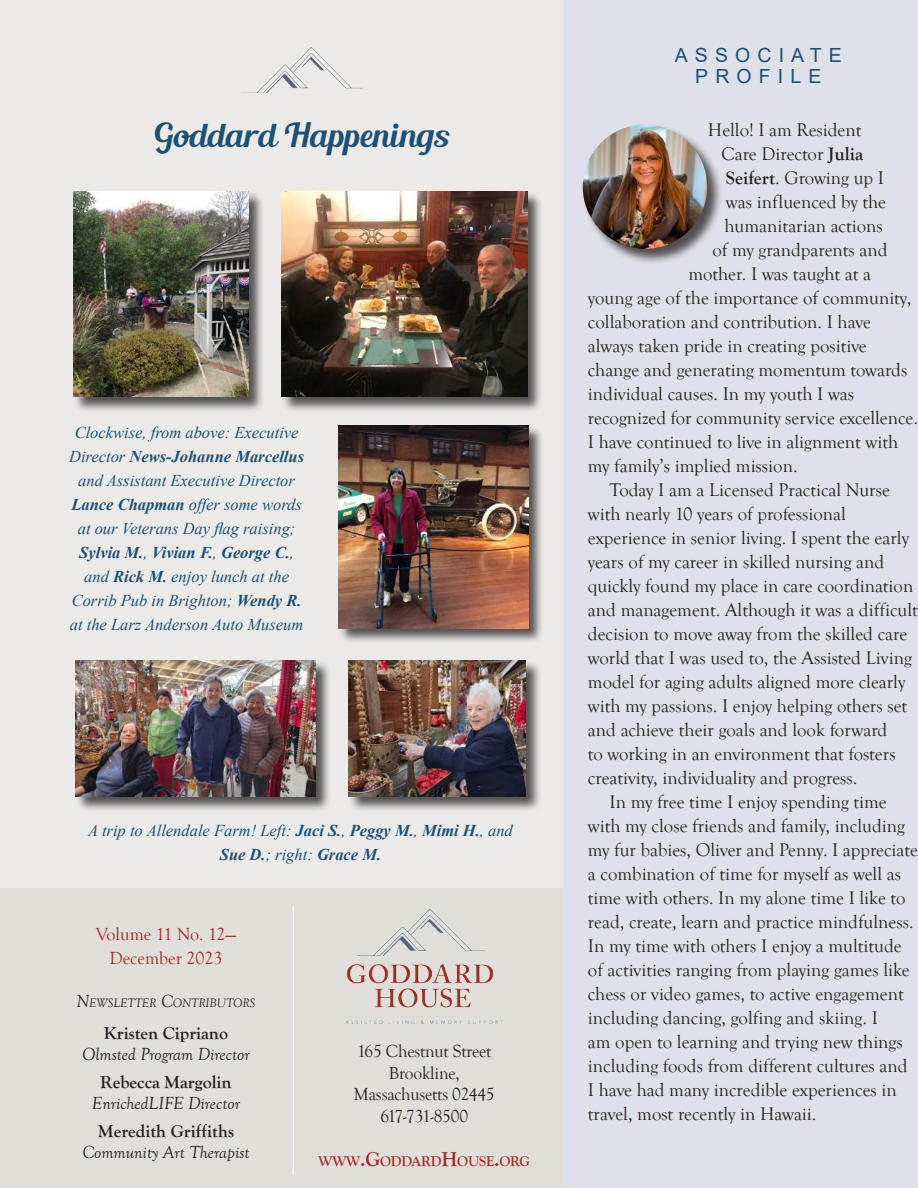
<style>
.page{position:relative;width:918px;height:1188px;background:#fff}
.page>*{position:absolute;margin:0;border:0;box-sizing:border-box;transform-origin:0 0}
.t1{font:33px "Blenda Script";color:#1b5175}
.t2{font:19.5px/21px "Arial";letter-spacing:.365em;color:#1b5175;text-align:center}
.t3{font:18.75px "Goudy Old Style T";color:#221f1f}
.t4{font:italic 18px "Goudy Old Style T";color:#221f1f}
.t5{font:18px/21.6px "Goudy Old Style T";letter-spacing:-.01em;color:#221f1f;text-align:center}
.t6{font:700 18px "Goudy Old Style T";color:#221f1f}
.t7{font:18px/24px "Goudy Old Style T";color:#aa2323;text-align:center}
.t8{font:italic 16.5px/24px "Times New Roman";color:#1b5175;text-align:center}
.t9{font:700 14.7px "Goudy Old Style T";letter-spacing:-.015em;color:#aa2323}
.t10{font:italic 12.6px "Goudy Old Style T";color:#221f1f}
.s1{font-weight:700}
.s2{font-size:18px}
.s3{font-size:21px}
</style>
<div class="page">
<div style="left:0;top:0;width:617px;height:943px;background:#ebeae6"></div>
<div style="left:0;top:889px;width:571px;height:299px;background:#e0ded8"></div>
<div style="left:563px;top:0;width:355px;height:1188px;background:#dfe1e8"></div>
<hr style="left:293px;top:907px;width:1px;height:268px;background:#fff">
<img style="left:346px;top:910px;width:157px;height:114px">
<div style="left:582px;top:124px;width:141px;height:141px;background:#221f1f;opacity:.75"></div>
<img style="left:583px;top:125px;width:124px;height:124px;border-radius:62px">
<img style="left:242px;top:48px;width:120px;height:45px">
<div style="left:281px;top:191px;width:262px;height:221px;background:#221f1f;opacity:.75"></div>
<img style="left:281px;top:192px;width:246px;height:205px">
<div style="left:73px;top:191px;width:191px;height:222px;background:#221f1f;opacity:.75"></div>
<img style="left:73px;top:192px;width:176px;height:205px">
<div style="left:348px;top:660px;width:193px;height:152px;background:#221f1f;opacity:.75"></div>
<img style="left:349px;top:661px;width:177px;height:135px">
<div style="left:75px;top:660px;width:256px;height:152px;background:#221f1f;opacity:.75"></div>
<img style="left:75px;top:661px;width:241px;height:135px">
<div style="left:338px;top:425px;width:206px;height:219px;background:#221f1f;opacity:.75"></div>
<img style="left:339px;top:426px;width:190px;height:202px">
<h1 class="t1" style="left:153px;top:122px;width:297px">Goddard Happenings</h1>
<p class="t8" style="left:69px;top:422px;width:236px">Clockwise, from above: Executive<br>Director <span class="s1">News-Johanne Marcellus </span>and Assistant Executive Director<br><span class="s1">Lance Chapman</span> o昀昀er some words at our Veterans Day 昀氀ag raising;<br><span class="s1">Sylvia M.</span>, <span class="s1">Vivian F.</span>, <span class="s1">George C.</span>, and <span class="s1">Rick M.</span> enjoy lunch at the<br>Corrib Pub in Brighton; <span class="s1">Wendy R. </span>at the Larz Anderson Auto Museum</p>
<p class="t8" style="left:88px;top:820px;width:426px">A trip to Allendale Farm! Left: <span class="s1">Jaci S.</span>, <span class="s1">Peggy M.</span>, <span class="s1">Mimi H.</span>, and<br><span class="s1">Sue D.</span>; right: <span class="s1">Grace M.</span></p>
<p class="t7" style="left:96px;top:923px;width:142px">Volume 11 No. 12—<br>December 2023</p>
<p class="t10" style="left:76px;top:996px;width:181px"><span class="s2">N</span>EWSLETTER <span class="s2">C</span>ONTRIBUTORS</p>
<p class="t6" style="left:104px;top:1026px;width:126px">Kristen Cipriano</p>
<p class="t4" style="left:82px;top:1048px;width:169px">Olmsted Program Director</p>
<p class="t6" style="left:100px;top:1075px;width:133px">Rebecca Margolin</p>
<p class="t4" style="left:92px;top:1096px;width:149px">EnrichedLIFE Director</p>
<p class="t6" style="left:98px;top:1124px;width:138px">Meredith Griffiths</p>
<p class="t4" style="left:82px;top:1145px;width:169px">Community Art Therapist</p>
<p class="t5" style="left:354px;top:1042px;width:142px">165 Chestnut Street<br>Brookline,<br>Massachusetts 02445<br>617-731-8500</p>
<p class="t9" style="left:319px;top:1152px;width:213px">WWW<span class="s3">.G</span>ODDARD<span class="s3">H</span>OUSE<span class="s3">.</span>ORG</p>
<p class="t2" style="left:675px;top:45px;width:169px">ASSOCIATE<br>PROFILE</p>
<p class="t3" style="left:708px;top:123px;width:155px">Hello! I am Resident</p>
<p class="t3" style="left:721px;top:147px;width:143px">Care Director <span class="s1">Julia</span></p>
<p class="t3" style="left:726px;top:171px;width:160px"><span class="s1">Seifert</span>. Growing up I</p>
<p class="t3" style="left:726px;top:195px;width:162px">was influenced by the</p>
<p class="t3" style="left:724px;top:219px;width:160px">humanitarian actions</p>
<p class="t3" style="left:712px;top:243px;width:177px">of my grandparents and</p>
<p class="t3" style="left:688px;top:267px;width:184px">mother. I was taught at a</p>
<p class="t3" style="left:588px;top:291px;width:325px">young age of the importance of community,</p>
<p class="t3" style="left:588px;top:315px;width:284px">collaboration and contribution. I have</p>
<p class="t3" style="left:588px;top:339px;width:280px">always taken pride in creating positive</p>
<p class="t3" style="left:588px;top:363px;width:321px">change and generating momentum towards</p>
<p class="t3" style="left:588px;top:387px;width:268px">individual causes. In my youth I was</p>
<p class="t3" style="left:588px;top:411px;width:331px">recognized for community service excellence.</p>
<p class="t3" style="left:588px;top:435px;width:312px">I have continued to live in alignment with</p>
<p class="t3" style="left:588px;top:459px;width:211px">my family’s implied mission.</p>
<p class="t3" style="left:610px;top:483px;width:282px">Today I am a Licensed Practical Nurse</p>
<p class="t3" style="left:588px;top:507px;width:259px">with nearly 10 years of professional</p>
<p class="t3" style="left:588px;top:531px;width:323px">experience in senior living. I spent the early</p>
<p class="t3" style="left:588px;top:555px;width:298px">years of my career in skilled nursing and</p>
<p class="t3" style="left:588px;top:579px;width:327px">quickly found my place in care coordination</p>
<p class="t3" style="left:588px;top:603px;width:331px">and management. Although it was a difficult</p>
<p class="t3" style="left:588px;top:627px;width:321px">decision to move away from the skilled care</p>
<p class="t3" style="left:588px;top:651px;width:325px">world that I was used to, the Assisted Living</p>
<p class="t3" style="left:588px;top:675px;width:319px">model for aging adults aligned more clearly</p>
<p class="t3" style="left:588px;top:699px;width:321px">with my passions. I enjoy helping others set</p>
<p class="t3" style="left:588px;top:723px;width:301px">and achieve their goals and look forward</p>
<p class="t3" style="left:588px;top:747px;width:309px">to working in an environment that fosters</p>
<p class="t3" style="left:588px;top:771px;width:271px">creativity, individuality and progress.</p>
<p class="t3" style="left:610px;top:795px;width:279px">In my free time I enjoy spending time</p>
<p class="t3" style="left:588px;top:819px;width:318px">with my close friends and family, including</p>
<p class="t3" style="left:588px;top:843px;width:331px">my fur babies, Oliver and Penny. I appreciate</p>
<p class="t3" style="left:588px;top:867px;width:315px">a combination of time for myself as well as</p>
<p class="t3" style="left:588px;top:891px;width:319px">time with others. In my alone time I like to</p>
<p class="t3" style="left:588px;top:915px;width:327px">read, create, learn and practice mindfulness.</p>
<p class="t3" style="left:588px;top:939px;width:315px">In my time with others I enjoy a multitude</p>
<p class="t3" style="left:588px;top:963px;width:323px">of activities ranging from playing games like</p>
<p class="t3" style="left:588px;top:987px;width:317px">chess or video games, to active engagement</p>
<p class="t3" style="left:588px;top:1011px;width:291px">including dancing, golfing and skiing. I</p>
<p class="t3" style="left:588px;top:1035px;width:316px">am open to learning and trying new things</p>
<p class="t3" style="left:588px;top:1059px;width:321px">including foods from different cultures and</p>
<p class="t3" style="left:588px;top:1083px;width:310px">I have had many incredible experiences in</p>
<p class="t3" style="left:588px;top:1107px;width:230px">travel, most recently in Hawaii.</p>
</div>
